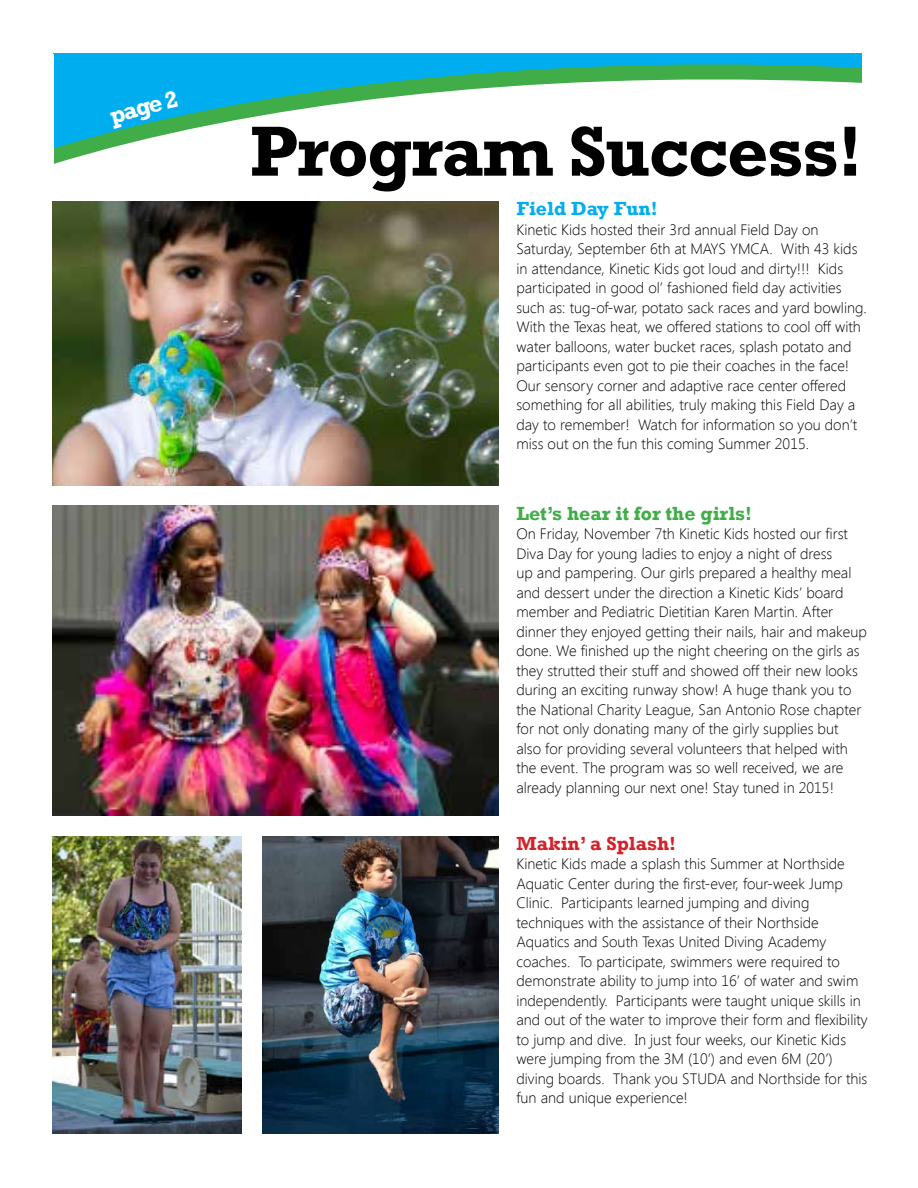
<style>
.page{position:relative;width:918px;height:1188px;background:#fff}
.page>*{position:absolute;margin:0;border:0;box-sizing:border-box;transform-origin:0 0}
.t1{font:700 72px "Rockwell";letter-spacing:-.02em;color:#000}
.t2{font:700 19.5px "Rockwell";color:#41ad49}
.t3{font:700 19.5px "Rockwell";color:#d2232a}
.t4{font:700 19.5px "Rockwell";color:#00aeef}
.t5{font:300 15px/19.5px "Segoe UI";color:#000}
</style>
<div class="page">
<svg style="left:53px;top:53px;width:809px;height:111px"></svg>
<img style="left:53px;top:202px;width:445px;height:284px">
<img style="left:53px;top:505px;width:445px;height:311px">
<img style="left:263px;top:836px;width:235px;height:298px">
<img style="left:53px;top:836px;width:189px;height:298px">
<svg style="left:110px;top:90px;width:68px;height:38px;background:#07addb"></svg>
<h1 class="t1" style="left:250px;top:108px;width:614px">Program Success!</h1>
<h2 class="t4" style="left:516px;top:197px;width:143px">Field Day Fun!</h2>
<p class="t5" style="left:516px;top:219px;width:352px">Kinetic Kids hosted their 3rd annual Field Day on Saturday, September 6th at MAYS YMCA. With 43 kids in attendance, Kinetic Kids got loud and dirty!!! Kids participated in good ol’ fashioned field day activities such as: tug-of-war, potato sack races and yard bowling.<br>With the Texas heat, we offered stations to cool off with water balloons, water bucket races, splash potato and participants even got to pie their coaches in the face!<br>Our sensory corner and adaptive race center offered something for all abilities, truly making this Field Day a day to remember! Watch for information so you don’t miss out on the fun this coming Summer 2015.</p>
<h2 class="t2" style="left:516px;top:501px;width:237px">Let’s hear it for the girls!</h2>
<p class="t5" style="left:516px;top:524px;width:352px">On Friday, November 7th Kinetic Kids hosted our first Diva Day for young ladies to enjoy a night of dress<br>up and pampering. Our girls prepared a healthy meal and dessert under the direction a Kinetic Kids’ board member and Pediatric Dietitian Karen Martin. After dinner they enjoyed getting their nails, hair and makeup done. We finished up the night cheering on the girls as they strutted their stuff and showed off their new looks during an exciting runway show! A huge thank you to the National Charity League, San Antonio Rose chapter for not only donating many of the girly supplies but<br>also for providing several volunteers that helped with the event. The program was so well received, we are already planning our next one! Stay tuned in 2015!</p>
<h2 class="t3" style="left:516px;top:831px;width:161px">Makin’ a Splash!</h2>
<p class="t5" style="left:516px;top:854px;width:353px">Kinetic Kids made a splash this Summer at Northside Aquatic Center during the first-ever, four-week Jump Clinic. Participants learned jumping and diving techniques with the assistance of their Northside Aquatics and South Texas United Diving Academy coaches. To participate, swimmers were required to demonstrate ability to jump into 16’ of water and swim independently. Participants were taught unique skills in and out of the water to improve their form and flexibility to jump and dive. In just four weeks, our Kinetic Kids were jumping from the 3M (10’) and even 6M (20’) diving boards. Thank you STUDA and Northside for this fun and unique experience!</p>
</div>
